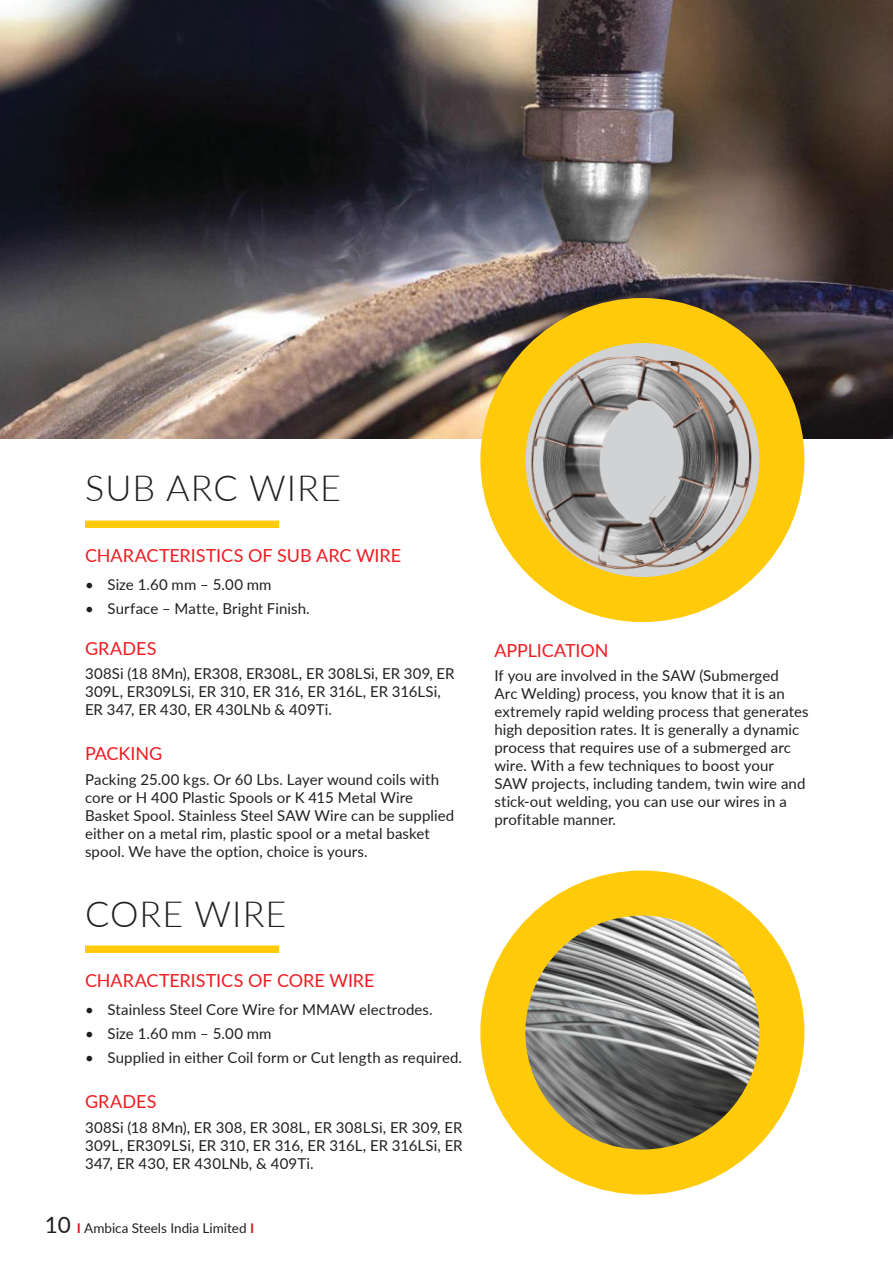
<style>
.page{position:relative;width:893px;height:1263px;background:#fff}
.page>*{position:absolute;margin:0;border:0;box-sizing:border-box;transform-origin:0 0}
.t1{font:300 36px "Lato";letter-spacing:.03em;color:#231f20}
.t2{font:18px "Lato";color:#ee1d23}
.t3{font:15px/18px "Lato";letter-spacing:.005em;color:#231f20}
.t4{font:13.5px "Lato";color:#231f20}
.s1{font-size:22.5px}
.s2{font-family:"DIN Pro";font-weight:700;color:#d1232a}
</style>
<div class="page">
<img style="left:0;top:0;width:893px;height:438px">
<div style="left:85px;top:520px;width:194px;height:8px;background:#feca0a"></div>
<div style="left:85px;top:945px;width:194px;height:8px;background:#feca0a"></div>
<img style="left:503px;top:345px;width:279px;height:247px">
<div style="left:480px;top:298px;width:324px;height:324px;border:45px solid #feca0a;border-radius:50%"></div>
<div style="left:503px;top:893px;width:279px;height:279px;background:#231f20;opacity:.75"></div>
<div style="left:480px;top:870px;width:324px;height:324px;border:45px solid #feca0a;border-radius:50%"></div>
<h1 class="t1" style="left:85px;top:463px;width:257px">SUB ARC WIRE</h1>
<p class="t2" style="left:85px;top:543px;width:318px">CHARACTERISTICS OF SUB ARC WIRE</p>
<p class="t3" style="left:85px;top:575px;width:188px">• Size 1.60 mm – 5.00 mm</p>
<p class="t3" style="left:85px;top:599px;width:226px">• Surface – Matte, Bright Finish.</p>
<p class="t2" style="left:85px;top:635px;width:73px">GRADES</p>
<p class="t3" style="left:85px;top:664px;width:371px">308Si (18 8Mn), ER308, ER308L, ER 308LSi, ER 309, ER<br>309L, ER309LSi, ER 310, ER 316, ER 316L, ER 316LSi,<br>ER 347, ER 430, ER 430LNb &amp; 409Ti.</p>
<p class="t2" style="left:85px;top:741px;width:79px">PACKING</p>
<p class="t3" style="left:85px;top:770px;width:371px">Packing 25.00 kgs. Or 60 Lbs. Layer wound coils with core or H 400 Plastic Spools or K 415 Metal Wire Basket Spool. Stainless Steel SAW Wire can be supplied either on a metal rim, plastic spool or a metal basket spool. We have the option, choice is yours.</p>
<h1 class="t1" style="left:85px;top:888px;width:203px">CORE WIRE</h1>
<p class="t2" style="left:85px;top:967px;width:291px">CHARACTERISTICS OF CORE WIRE</p>
<p class="t3" style="left:85px;top:1000px;width:349px">• Stainless Steel Core Wire for MMAW electrodes.</p>
<p class="t3" style="left:85px;top:1024px;width:188px">• Size 1.60 mm – 5.00 mm</p>
<p class="t3" style="left:85px;top:1048px;width:379px">• Supplied in either Coil form or Cut length as required.</p>
<p class="t2" style="left:85px;top:1088px;width:73px">GRADES</p>
<p class="t3" style="left:85px;top:1117px;width:379px;text-align:justify">308Si (18 8Mn), ER 308, ER 308L, ER 308LSi, ER 309, ER 309L, ER309LSi, ER 310, ER 316, ER 316L, ER 316LSi, ER 347, ER 430, ER 430LNb, &amp; 409Ti.</p>
<p class="t4" style="left:45px;top:1218px;width:211px"><span class="s1">10</span> <span class="s2">I</span> Ambica Steels India Limited <span class="s2">I</span></p>
<p class="t2" style="left:494px;top:637px;width:116px">APPLICATION</p>
<p class="t3" style="left:494px;top:666px;width:316px">If you are involved in the SAW (Submerged<br>Arc Welding) process, you know that it is an extremely rapid welding process that generates high deposition rates. It is generally a dynamic process that requires use of a submerged arc wire. With a few techniques to boost your SAW projects, including tandem, twin wire and stick-out welding, you can use our wires in a profitable manner.</p>
</div>
